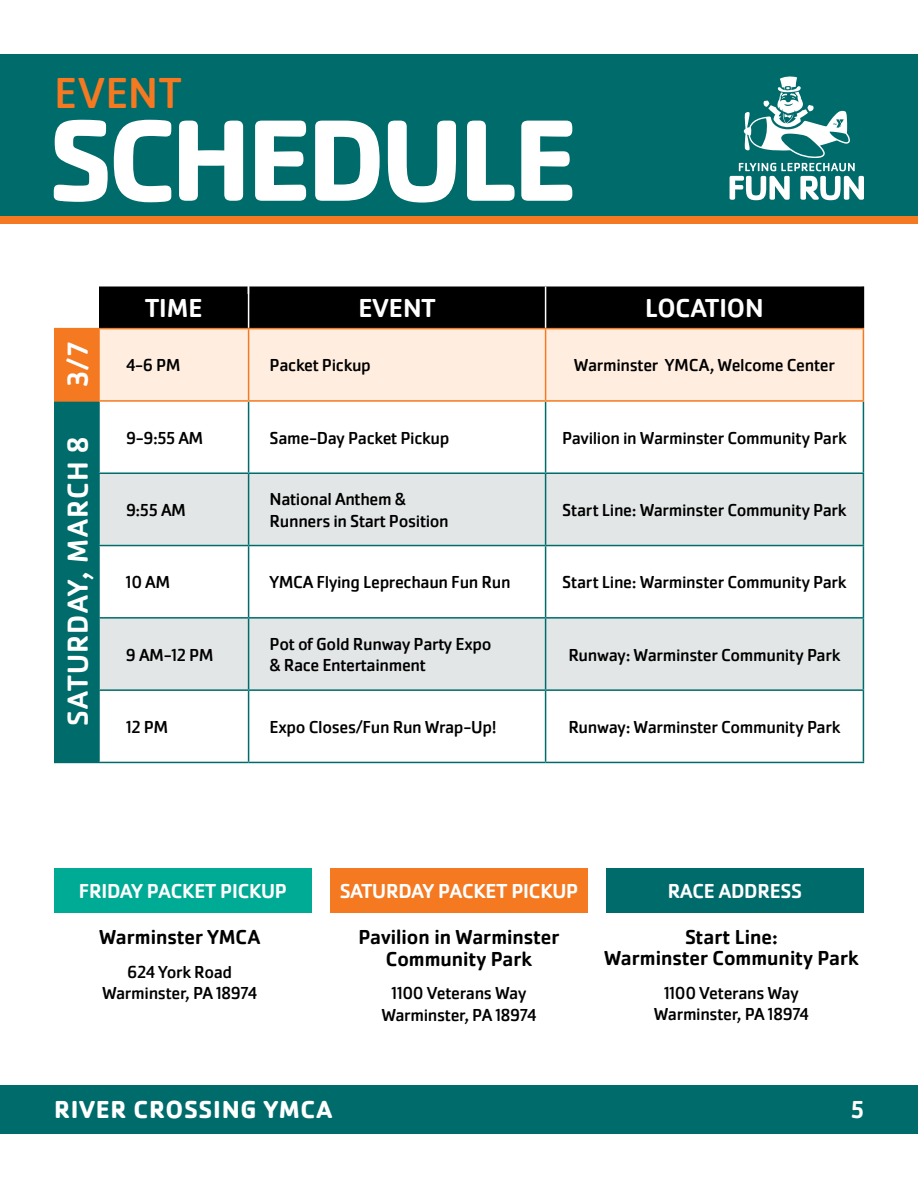
<style>
.page{position:relative;width:918px;height:1188px;background:#fff}
.page>*{position:absolute;margin:0;border:0;box-sizing:border-box;transform-origin:0 0}
.t1{font:700 120px "Cachet Pro";letter-spacing:-.045em;color:#fff}
.t2{font:45px "Cachet Pro";letter-spacing:.01em;color:#f47920}
.t3{font:500 30px "Cachet Pro";letter-spacing:.035em;color:#fff}
.t4{font:500 27px "Cachet Pro";color:#fff}
.t5{font:700 25.5px "Cachet Pro";letter-spacing:.03em;color:#fff}
.t6{font:500 25.5px "Cachet Pro";color:#fff}
.t7{font:500 21px/21.6px "Cachet Pro";color:#000;text-align:center}
.t8{font:500 21px "Cachet Pro";letter-spacing:-.01em;color:#fff}
.t9{font:18px/21.6px "Cachet Pro";letter-spacing:-.02em;color:#000;text-align:center}
</style>
<div class="page">
<div style="left:0;top:54px;width:918px;height:169px;background:#006b6b"></div>
<div style="left:0;top:1085px;width:918px;height:49px;background:#006b6b"></div>
<div style="left:0;top:216px;width:918px;height:8px;background:#f47920"></div>
<svg style="left:730px;top:76px;width:134px;height:124px"></svg>
<div style="left:99px;top:286px;width:764px;height:42px;background:#000"></div>
<div style="left:55px;top:329px;width:44px;height:72px;background:#f47920"></div>
<div style="left:100px;top:329px;width:763px;height:71px;background:#ffeee0"></div>
<div style="left:55px;top:401px;width:44px;height:361px;background:#006b6b"></div>
<svg style="left:100px;top:402px;width:763px;height:360px"></svg>
<svg style="left:100px;top:474px;width:763px;height:215px;fill:#e2e6e6"></svg>
<hr style="left:248px;top:287px;width:1px;height:41px;background:#fff">
<hr style="left:545px;top:287px;width:1px;height:41px;background:#fff">
<hr style="left:863px;top:287px;width:1px;height:41px;background:#000">
<hr style="left:248px;top:474px;width:1px;height:71px;background:#006b6b">
<hr style="left:545px;top:474px;width:1px;height:71px;background:#006b6b">
<hr style="left:863px;top:474px;width:1px;height:71px;background:#006b6b">
<hr style="left:98px;top:545px;width:151px;height:1px;background:#006b6b">
<hr style="left:249px;top:545px;width:297px;height:1px;background:#006b6b">
<hr style="left:248px;top:546px;width:1px;height:71px;background:#006b6b">
<hr style="left:546px;top:545px;width:318px;height:1px;background:#006b6b">
<hr style="left:545px;top:546px;width:1px;height:71px;background:#006b6b">
<hr style="left:863px;top:546px;width:1px;height:71px;background:#006b6b">
<hr style="left:98px;top:617px;width:151px;height:2px;background:#006b6b">
<hr style="left:249px;top:617px;width:297px;height:2px;background:#006b6b">
<hr style="left:248px;top:619px;width:1px;height:70px;background:#006b6b">
<hr style="left:546px;top:617px;width:318px;height:2px;background:#006b6b">
<hr style="left:545px;top:619px;width:1px;height:70px;background:#006b6b">
<hr style="left:863px;top:619px;width:1px;height:70px;background:#006b6b">
<hr style="left:98px;top:689px;width:151px;height:2px;background:#006b6b">
<hr style="left:249px;top:689px;width:297px;height:2px;background:#006b6b">
<hr style="left:248px;top:691px;width:1px;height:71px;background:#006b6b">
<hr style="left:546px;top:689px;width:318px;height:2px;background:#006b6b">
<hr style="left:545px;top:691px;width:1px;height:71px;background:#006b6b">
<hr style="left:863px;top:691px;width:1px;height:71px;background:#006b6b">
<hr style="left:99px;top:762px;width:150px;height:1px;background:#006b6b">
<hr style="left:249px;top:762px;width:297px;height:1px;background:#006b6b">
<hr style="left:546px;top:762px;width:318px;height:1px;background:#006b6b">
<hr style="left:248px;top:402px;width:1px;height:70px;background:#006b6b">
<hr style="left:545px;top:402px;width:1px;height:70px;background:#006b6b">
<hr style="left:863px;top:402px;width:1px;height:70px;background:#006b6b">
<hr style="left:98px;top:472px;width:151px;height:2px;background:#006b6b">
<hr style="left:249px;top:472px;width:297px;height:2px;background:#006b6b">
<hr style="left:546px;top:472px;width:318px;height:2px;background:#006b6b">
<hr style="left:54px;top:402px;width:2px;height:71px;background:#006b6b">
<hr style="left:98px;top:402px;width:2px;height:70px;background:#006b6b">
<hr style="left:54px;top:473px;width:2px;height:73px;background:#006b6b">
<hr style="left:98px;top:474px;width:2px;height:71px;background:#006b6b">
<hr style="left:54px;top:546px;width:2px;height:72px;background:#006b6b">
<hr style="left:98px;top:546px;width:2px;height:71px;background:#006b6b">
<hr style="left:54px;top:618px;width:2px;height:72px;background:#006b6b">
<hr style="left:98px;top:619px;width:2px;height:70px;background:#006b6b">
<hr style="left:54px;top:690px;width:2px;height:72px;background:#006b6b">
<hr style="left:98px;top:691px;width:2px;height:71px;background:#006b6b">
<hr style="left:54px;top:762px;width:45px;height:1px;background:#006b6b">
<hr style="left:54px;top:328px;width:44px;height:1px;background:#f47920">
<hr style="left:54px;top:329px;width:2px;height:71px;background:#f47920">
<hr style="left:54px;top:400px;width:44px;height:2px;background:#f47920">
<hr style="left:98px;top:328px;width:151px;height:1px;background:#f47920">
<hr style="left:98px;top:329px;width:2px;height:71px;background:#f47920">
<hr style="left:249px;top:328px;width:297px;height:1px;background:#f47920">
<hr style="left:248px;top:329px;width:1px;height:71px;background:#f47920">
<hr style="left:546px;top:328px;width:318px;height:1px;background:#f47920">
<hr style="left:545px;top:329px;width:1px;height:71px;background:#f47920">
<hr style="left:863px;top:329px;width:1px;height:71px;background:#f47920">
<hr style="left:98px;top:400px;width:151px;height:2px;background:#f47920">
<hr style="left:249px;top:400px;width:297px;height:2px;background:#f47920">
<hr style="left:546px;top:400px;width:318px;height:2px;background:#f47920">
<hr style="left:248px;top:247px;width:1px;height:47px;background:#fff">
<div style="left:54px;top:868px;width:258px;height:45px;background:#00ab95"></div>
<div style="left:330px;top:868px;width:258px;height:45px;background:#f47920"></div>
<div style="left:606px;top:868px;width:258px;height:45px;background:#006b6b"></div>
<h2 class="t2" style="left:54px;top:67px;width:129px">EVENT</h2>
<h1 class="t1" style="left:48px;top:86px;width:532px">SCHEDULE</h1>
<h3 class="t3" style="left:60px;top:387px;width:47px;rotate:-90deg">3/7</h3>
<h3 class="t3" style="left:60px;top:726px;width:291px;rotate:-90deg">SATURDAY, MARCH 8</h3>
<h3 class="t4" style="left:145px;top:292px;width:59px">TIME</h3>
<h3 class="t4" style="left:359px;top:292px;width:79px">EVENT</h3>
<h3 class="t4" style="left:645px;top:292px;width:120px">LOCATION</h3>
<p class="t9" style="left:126px;top:355px;width:56px">4-6 PM</p>
<p class="t9" style="left:270px;top:355px;width:103px">Packet Pickup</p>
<p class="t9" style="left:574px;top:355px;width:263px">Warminster YMCA, Welcome Center</p>
<p class="t9" style="left:126px;top:427px;width:79px">9-9:55 AM</p>
<p class="t9" style="left:270px;top:427px;width:181px">Same-Day Packet Pickup</p>
<p class="t9" style="left:562px;top:427px;width:286px">Pavilion in Warminster Community Park</p>
<p class="t9" style="left:126px;top:499px;width:62px">9:55 AM</p>
<p class="t9" style="left:270px;top:489px;width:181px;text-align:left">National Anthem &amp;<br>Runners in Start Position</p>
<p class="t9" style="left:562px;top:499px;width:286px">Start Line: Warminster Community Park</p>
<p class="t9" style="left:126px;top:572px;width:46px">10 AM</p>
<p class="t9" style="left:270px;top:572px;width:243px">YMCA Flying Leprechaun Fun Run</p>
<p class="t9" style="left:562px;top:572px;width:286px">Start Line: Warminster Community Park</p>
<p class="t9" style="left:126px;top:644px;width:89px">9 AM-12 PM</p>
<p class="t9" style="left:270px;top:633px;width:223px;text-align:left">Pot of Gold Runway Party Expo &amp; Race Entertainment</p>
<p class="t9" style="left:568px;top:644px;width:274px">Runway: Warminster Community Park</p>
<p class="t9" style="left:126px;top:716px;width:44px">12 PM</p>
<p class="t9" style="left:270px;top:716px;width:229px">Expo Closes/Fun Run Wrap-Up!</p>
<p class="t9" style="left:568px;top:716px;width:274px">Runway: Warminster Community Park</p>
<p class="t8" style="left:79px;top:879px;width:210px">FRIDAY PACKET PICKUP</p>
<p class="t8" style="left:340px;top:879px;width:240px">SATURDAY PACKET PICKUP</p>
<p class="t8" style="left:668px;top:879px;width:136px">RACE ADDRESS</p>
<p class="t7" style="left:99px;top:926px;width:163px">Warminster YMCA</p>
<p class="t9" style="left:102px;top:961px;width:157px">624 York Road<br>Warminster, PA 18974</p>
<p class="t7" style="left:358px;top:926px;width:203px">Pavilion in Warminster<br>Community Park</p>
<p class="t9" style="left:381px;top:983px;width:157px">1100 Veterans Way<br>Warminster, PA 18974</p>
<h3 class="t5" style="left:54px;top:1094px;width:280px">RIVER CROSSING YMCA</h3>
<p class="t7" style="left:604px;top:927px;width:256px;line-height:21px">Start Line:<br>Warminster Community Park</p>
<p class="t9" style="left:654px;top:982px;width:157px">1100 Veterans Way<br>Warminster, PA 18974</p>
<h3 class="t6" style="left:851px;top:1095px;width:15px">5</h3>
</div>
